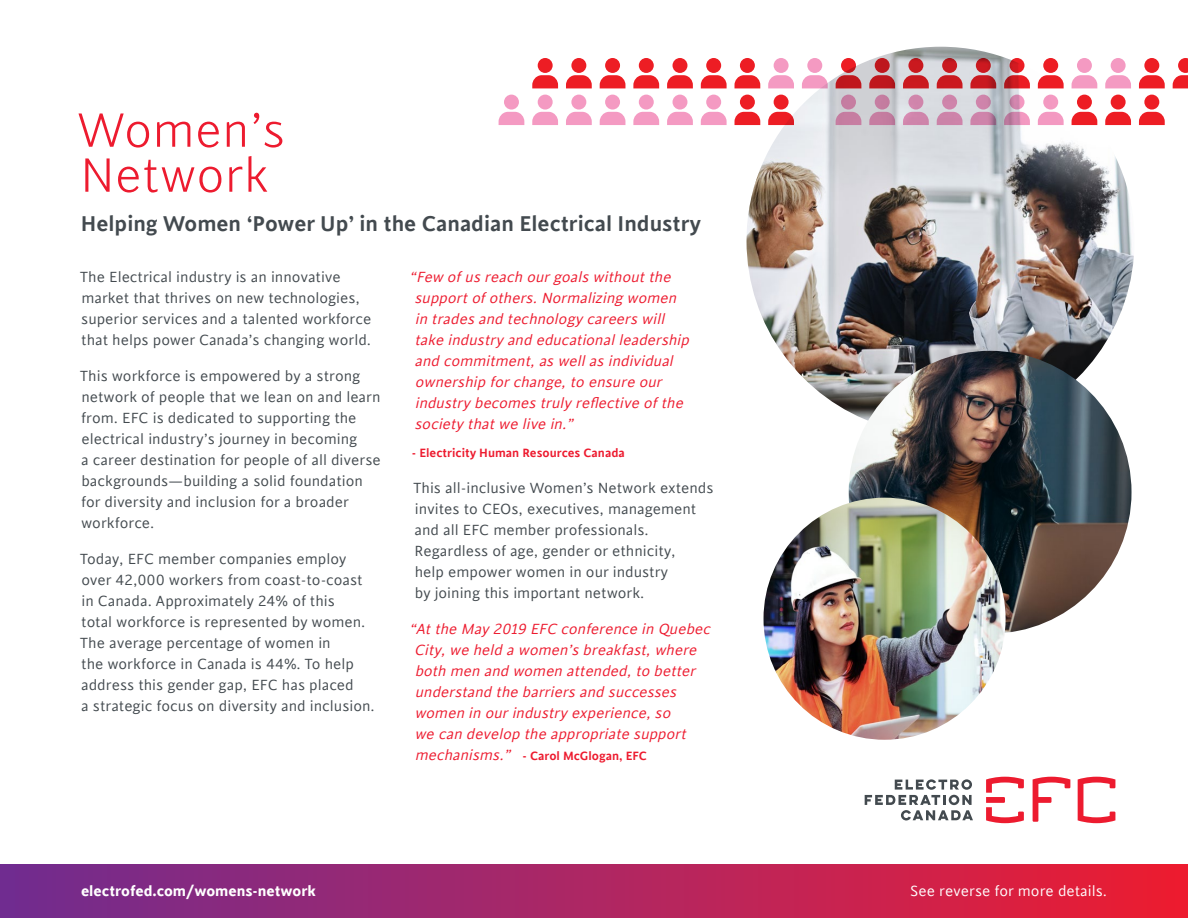
<style>
.page{position:relative;width:1188px;height:918px;background:#fff}
.page>*{position:absolute;margin:0;border:0;box-sizing:border-box;transform-origin:0 0}
.t1{font:300 54px/45px "Cinta";color:#ed1b2f}
.t2{font:600 24px "Cinta";color:#434a4f}
.t3{font:16.5px/21px "Cinta";color:#434a4f}
.t4{font:italic 16.5px/21px "Cinta";color:#ed1b2f}
.t5{font:700 16.5px "Cinta";color:#fff}
.t6{font:16.5px "Cinta";color:#fff}
.t7{font:600 13.5px "Cinta";color:#ed1b2f}
.s1{font-weight:400;font-style:italic;font-size:16.5px}
</style>
<div class="page">
<svg style="left:865px;top:779px;width:108px;height:41px"></svg>
<svg style="left:1078px;top:777px;width:37px;height:46px"></svg>
<svg style="left:986px;top:777px;width:38px;height:46px"></svg>
<svg style="left:1033px;top:777px;width:37px;height:45px"></svg>
<div style="left:0;top:864px;width:1188px;height:54px;background:linear-gradient(to right,#702d91,#ed1e33)"></div>
<img style="left:747px;top:47px;width:387px;height:374px">
<img style="left:849px;top:351px;width:283px;height:283px;border-radius:141px">
<img style="left:764px;top:498px;width:242px;height:242px;border-radius:121px">
<div style="left:538px;top:58px;width:15px;height:15px;background:#ed1d24;border-radius:50%"></div>
<svg style="left:532px;top:75px;width:26px;height:13px"></svg>
<div style="left:571px;top:58px;width:15px;height:15px;background:#ed1d24;border-radius:50%"></div>
<svg style="left:566px;top:75px;width:26px;height:13px"></svg>
<div style="left:605px;top:58px;width:15px;height:15px;background:#ed1d24;border-radius:50%"></div>
<svg style="left:600px;top:75px;width:25px;height:13px"></svg>
<div style="left:639px;top:58px;width:15px;height:15px;background:#ed1d24;border-radius:50%"></div>
<svg style="left:633px;top:75px;width:26px;height:13px"></svg>
<div style="left:673px;top:58px;width:14px;height:15px;background:#ed1d24;border-radius:50%"></div>
<svg style="left:667px;top:75px;width:26px;height:13px"></svg>
<div style="left:706px;top:58px;width:15px;height:15px;background:#ed1d24;border-radius:50%"></div>
<svg style="left:701px;top:75px;width:26px;height:13px"></svg>
<div style="left:740px;top:58px;width:15px;height:15px;background:#ed1d24;border-radius:50%"></div>
<svg style="left:735px;top:75px;width:25px;height:13px"></svg>
<div style="left:774px;top:58px;width:15px;height:15px;background:#f49ac2;border-radius:50%"></div>
<svg style="left:768px;top:75px;width:26px;height:13px"></svg>
<div style="left:807px;top:58px;width:15px;height:15px;background:#f49ac2;border-radius:50%"></div>
<svg style="left:802px;top:75px;width:26px;height:13px"></svg>
<svg style="left:841px;top:58px;width:15px;height:15px"></svg>
<svg style="left:836px;top:75px;width:25px;height:13px"></svg>
<div style="left:875px;top:58px;width:15px;height:15px;background:#be171d;border-radius:50%"></div>
<svg style="left:869px;top:75px;width:26px;height:13px"></svg>
<svg style="left:908px;top:58px;width:15px;height:15px"></svg>
<svg style="left:903px;top:75px;width:26px;height:13px"></svg>
<svg style="left:942px;top:58px;width:15px;height:15px"></svg>
<svg style="left:937px;top:75px;width:26px;height:13px"></svg>
<svg style="left:976px;top:58px;width:15px;height:15px"></svg>
<svg style="left:970px;top:75px;width:26px;height:13px"></svg>
<svg style="left:1010px;top:58px;width:15px;height:15px"></svg>
<svg style="left:1004px;top:75px;width:26px;height:13px"></svg>
<div style="left:1043px;top:58px;width:15px;height:15px;background:#ed1d24;border-radius:50%"></div>
<svg style="left:1038px;top:75px;width:26px;height:13px"></svg>
<div style="left:1077px;top:58px;width:15px;height:15px;background:#f49ac2;border-radius:50%"></div>
<svg style="left:1072px;top:75px;width:25px;height:13px"></svg>
<div style="left:1111px;top:58px;width:15px;height:15px;background:#f49ac2;border-radius:50%"></div>
<svg style="left:1105px;top:75px;width:26px;height:13px"></svg>
<div style="left:504px;top:95px;width:15px;height:15px;background:#f49ac2;border-radius:50%"></div>
<svg style="left:499px;top:112px;width:25px;height:13px"></svg>
<div style="left:538px;top:95px;width:15px;height:15px;background:#f49ac2;border-radius:50%"></div>
<svg style="left:532px;top:112px;width:26px;height:13px"></svg>
<div style="left:571px;top:95px;width:15px;height:15px;background:#f49ac2;border-radius:50%"></div>
<svg style="left:566px;top:112px;width:26px;height:13px"></svg>
<div style="left:605px;top:95px;width:15px;height:15px;background:#f49ac2;border-radius:50%"></div>
<svg style="left:600px;top:112px;width:25px;height:13px"></svg>
<div style="left:639px;top:95px;width:15px;height:15px;background:#f49ac2;border-radius:50%"></div>
<svg style="left:633px;top:112px;width:26px;height:13px"></svg>
<div style="left:673px;top:95px;width:14px;height:15px;background:#f49ac2;border-radius:50%"></div>
<svg style="left:667px;top:112px;width:26px;height:13px"></svg>
<div style="left:706px;top:95px;width:15px;height:15px;background:#f49ac2;border-radius:50%"></div>
<svg style="left:701px;top:112px;width:26px;height:13px"></svg>
<div style="left:740px;top:95px;width:15px;height:15px;background:#ed1d24;border-radius:50%"></div>
<svg style="left:735px;top:112px;width:25px;height:13px"></svg>
<div style="left:774px;top:95px;width:15px;height:15px;background:#ed1d24;border-radius:50%"></div>
<svg style="left:768px;top:112px;width:26px;height:13px"></svg>
<div style="left:841px;top:95px;width:15px;height:15px;background:#c57da1;border-radius:50%"></div>
<svg style="left:836px;top:112px;width:25px;height:13px"></svg>
<div style="left:875px;top:95px;width:15px;height:15px;background:#c47ca0;border-radius:50%"></div>
<svg style="left:869px;top:112px;width:26px;height:13px"></svg>
<div style="left:908px;top:95px;width:15px;height:15px;background:#d085ab;border-radius:50%"></div>
<svg style="left:903px;top:112px;width:26px;height:13px"></svg>
<div style="left:942px;top:95px;width:15px;height:15px;background:#cf84ab;border-radius:50%"></div>
<svg style="left:937px;top:112px;width:26px;height:13px"></svg>
<div style="left:1144px;top:58px;width:15px;height:15px;background:#ed1d24;border-radius:50%"></div>
<svg style="left:1139px;top:75px;width:26px;height:13px"></svg>
<svg style="left:1173px;top:58px;width:15px;height:30px"></svg>
<div style="left:976px;top:95px;width:15px;height:15px;background:#cf84ab;border-radius:50%"></div>
<svg style="left:970px;top:112px;width:26px;height:13px"></svg>
<svg style="left:1010px;top:95px;width:15px;height:15px"></svg>
<svg style="left:1004px;top:112px;width:26px;height:13px"></svg>
<div style="left:1043px;top:95px;width:15px;height:15px;background:#f49ac2;border-radius:50%"></div>
<svg style="left:1038px;top:112px;width:26px;height:13px"></svg>
<div style="left:1077px;top:95px;width:15px;height:15px;background:#ed1d24;border-radius:50%"></div>
<svg style="left:1072px;top:112px;width:25px;height:13px"></svg>
<div style="left:1111px;top:95px;width:15px;height:15px;background:#ed1d24;border-radius:50%"></div>
<svg style="left:1105px;top:112px;width:26px;height:13px"></svg>
<div style="left:1144px;top:95px;width:15px;height:15px;background:#ed1d24;border-radius:50%"></div>
<svg style="left:1139px;top:112px;width:26px;height:13px"></svg>
<h1 class="t1" style="left:76px;top:109px;width:210px">Women’s<br>Network</h1>
<h2 class="t2" style="left:81px;top:209px;width:622px">Helping Women ‘Power Up’ in the Canadian Electrical Industry</h2>
<p class="t3" style="left:80px;top:267px;width:293px">The Electrical industry is an innovative market that thrives on new technologies, superior services and a talented workforce that helps power Canada’s changing world.</p>
<p class="t3" style="left:80px;top:366px;width:302px">This workforce is empowered by a strong network of people that we lean on and learn from. EFC is dedicated to supporting the electrical industry’s journey in becoming<br>a career destination for people of all diverse backgrounds—building a solid foundation for diversity and inclusion for a broader workforce.</p>
<p class="t3" style="left:80px;top:549px;width:296px">Today, EFC member companies employ over 42,000 workers from coast-to-coast in Canada. Approximately 24% of this<br>total workforce is represented by women.<br>The average percentage of women in<br>the workforce in Canada is 44%. To help address this gender gap, EFC has placed<br>a strategic focus on diversity and inclusion.</p>
<p class="t4" style="left:414px;top:267px;width:280px;text-indent:-5px">“Few ofusreach ourgoalswithoutthe supportofothers.Normalizing women in tradesand technologycareerswill take industryand educationalleadership and commitment,aswellasindividual ownership forchange,to ensure our industrybecomestrulyreflective ofthe societythatwe live in.”</p>
<p class="t7" style="left:412px;top:445px;width:214px">- Electricity Human Resources Canada</p>
<p class="t3" style="left:413px;top:478px;width:302px">This all-inclusive Women’s Network extends invites to CEOs, executives, management and all EFC member professionals.<br>Regardless of age, gender or ethnicity,<br>help empower women in our industry<br>by joining this important network.</p>
<p class="t4" style="left:409px;top:619px;width:306px">“Atthe May2019 EFC conference in Quebec City,we held a women’sbreakfast,where both men and women attended,to better understand the barriersand successes women in ourindustryexperience,so<br>we can develop the appropriate support</p>
<p class="t7" style="left:415px;top:748px;width:234px"><span class="s1">mechanisms.”</span> - Carol McGlogan, EFC</p>
<p class="t5" style="left:81px;top:881px;width:237px">electrofed.com/womens-network</p>
<p class="t6" style="left:910px;top:882px;width:198px">See reverse for more details.</p>
</div>
